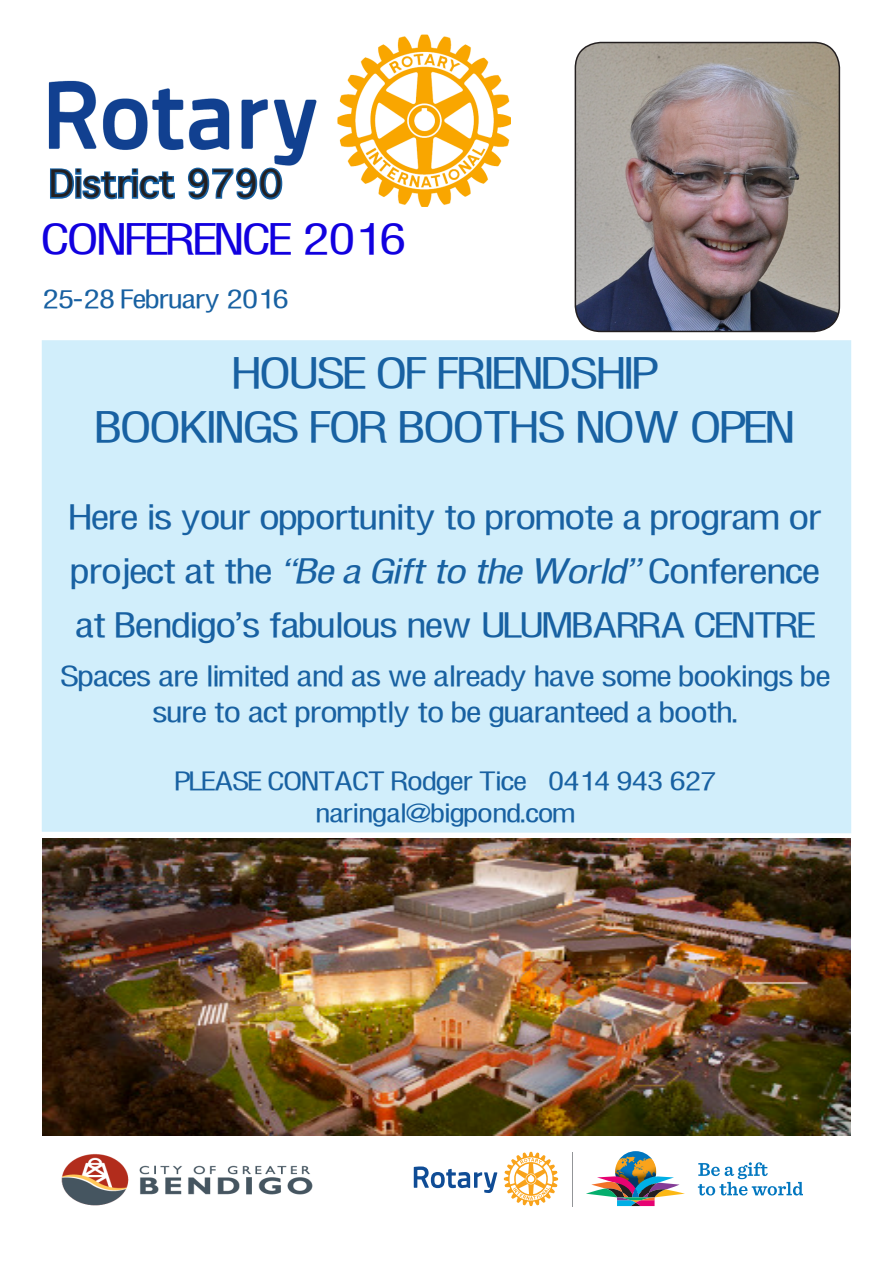
<style>
.page{position:relative;width:893px;height:1263px;background:#fff}
.page>*{position:absolute;margin:0;border:0;box-sizing:border-box;transform-origin:0 0}
.t1{font:45px "FIRSTHOME";color:#1861a2}
.t2{font:45px "FIRSTHOME";color:#1100df}
.t3{font:36px/54px "FIRSTHOME";color:#1861a2}
.t4{font:36px "Geneva";color:#231f20}
.t5{font:30px/36px "FIRSTHOME";color:#1861a2;text-align:center}
.t6{font:27px "FIRSTHOME";color:#1861a2}
.s1{font-family:"FIRSTHOME Italic"}
</style>
<div class="page">
<img style="left:61px;top:1154px;width:252px;height:52px">
<hr style="left:572px;top:1152px;width:1px;height:54px;background:#939598">
<svg style="left:414px;top:1166px;width:83px;height:27px"></svg>
<svg style="left:504px;top:1152px;width:54px;height:54px"></svg>
<svg style="left:586px;top:1176px;width:99px;height:30px"></svg>
<svg style="left:698px;top:1162px;width:105px;height:33px"></svg>
<img style="left:615px;top:1151px;width:41px;height:41px">
<div style="left:41px;top:340px;width:811px;height:494px;background:#d1eefb"></div>
<img style="left:49px;top:34px;width:462px;height:173px">
<svg style="left:49px;top:166px;width:127px;height:36px"></svg>
<svg style="left:186px;top:164px;width:98px;height:38px"></svg>
<img style="left:43px;top:839px;width:807px;height:296px">
<img style="left:575px;top:43px;width:264px;height:288px">
<div style="left:575px;top:42px;width:265px;height:290px;border:2px solid #231f20;border-radius:26px"></div>
<p class="t4" style="left:49px;top:153px;width:235px">District 9790</p>
<p class="t2" style="left:43px;top:213px;width:364px">CONFERENCE 2016</p>
<p class="t6" style="left:43px;top:284px;width:247px">25-28 February 2016</p>
<p class="t1" style="left:234px;top:347px;width:426px">HOUSE OF FRIENDSHIP</p>
<p class="t1" style="left:97px;top:401px;width:700px">BOOKINGS FOR BOOTHS NOW OPEN</p>
<p class="t3" style="left:70px;top:489px;width:753px">Here is your opportunity to promote a program or project at the <span class="s1">“Be a Gift to the World”</span> Conference</p>
<p class="t3" style="left:77px;top:597px;width:740px">at Bendigo’s fabulous new ULUMBARRA CENTRE</p>
<p class="t5" style="left:61px;top:657px;width:771px">Spaces are limited and as we already have some bookings be sure to act promptly to be guaranteed a booth.</p>
<p class="t6" style="left:176px;top:765px;width:541px">PLEASE CONTACT Rodger Tice 0414 943 627</p>
<p class="t6" style="left:316px;top:798px;width:261px">naringal@bigpond.com</p>
</div>
